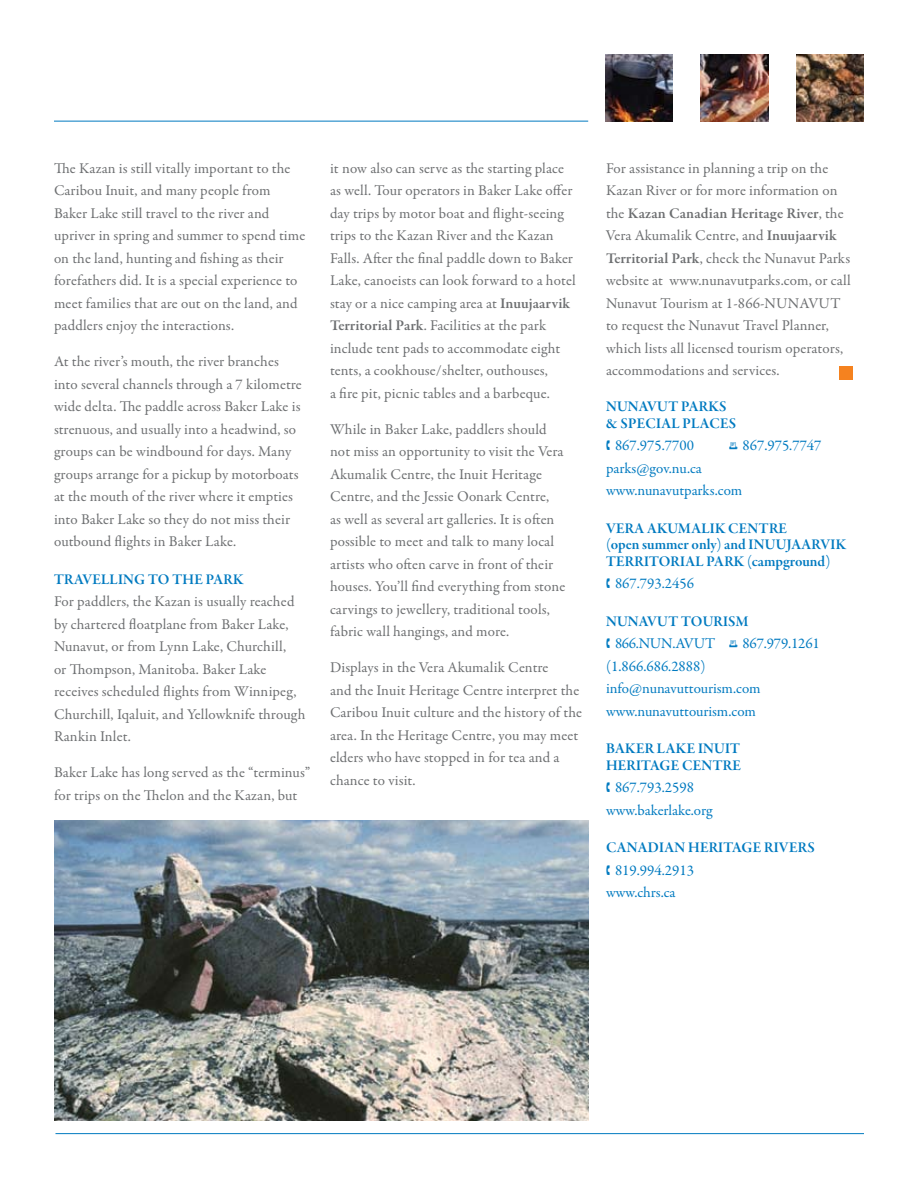
<style>
.page{position:relative;width:918px;height:1188px;background:#fff}
.page>*{position:absolute;margin:0;border:0;box-sizing:border-box;transform-origin:0 0}
.t1{font:15px/22.5px "Garamond Premr Pro";letter-spacing:.005em;color:#6d6f71}
.t2{font:15px/22.5px "Garamond Premr Pro";color:#007ac0}
.t3{font:15px/16.5px "Garamond Premr Pro Smbd Subh";letter-spacing:.015em;color:#007ac0}
.s1{font-weight:600}
.s2{font-family:"Mini Pics Digidings";font-size:13.5px}
.s3{font-family:"Mini Pics Digidings";font-size:12px}
</style>
<div class="page">
<hr style="left:54px;top:121px;width:534px;height:1px;background:#007ac0">
<hr style="left:56px;top:1133px;width:808px;height:1px;background:#007ac0">
<div style="left:840px;top:366px;width:13px;height:14px;background:#f5821f"></div>
<img style="left:796px;top:54px;width:68px;height:68px">
<img style="left:701px;top:54px;width:67px;height:68px">
<img style="left:605px;top:54px;width:68px;height:68px">
<img style="left:54px;top:820px;width:534px;height:300px">
<p class="t1" style="left:54px;top:157px;width:253px">The Kazan is still vitally important to the Caribou Inuit, and many people from Baker Lake still travel to the river and upriver in spring and summer to spend time on the land, hunting and fishing as their forefathers did. It is a special experience to meet families that are out on the land, and paddlers enjoy the interactions.</p>
<p class="t1" style="left:54px;top:351px;width:249px">At the river’s mouth, the river branches into several channels through a 7 kilometre wide delta. The paddle across Baker Lake is strenuous, and usually into a headwind, so groups can be windbound for days. Many groups arrange for a pickup by motorboats at the mouth of the river where it empties into Baker Lake so they do not miss their outbound flights in Baker Lake.</p>
<p class="t3" style="left:54px;top:571px;width:191px">TRAVELLING TO THE PARK</p>
<p class="t1" style="left:54px;top:591px;width:253px">For paddlers, the Kazan is usually reached by chartered floatplane from Baker Lake, Nunavut, or from Lynn Lake, Churchill,<br>or Thompson, Manitoba. Baker Lake receives scheduled flights from Winnipeg, Churchill, Iqaluit, and Yellowknife through Rankin Inlet.</p>
<p class="t1" style="left:54px;top:762px;width:258px">Baker Lake has long served as the “terminus” for trips on the Thelon and the Kazan, but</p>
<p class="t1" style="left:330px;top:157px;width:247px">it now also can serve as the starting place as well. Tour operators in Baker Lake offer day trips by motor boat and flight-seeing trips to the Kazan River and the Kazan Falls. After the final paddle down to Baker Lake, canoeists can look forward to a hotel stay or a nice camping area at <span class="s1">Inuujaarvik Territorial Park</span>. Facilities at the park include tent pads to accommodate eight tents, a cookhouse/shelter, outhouses,<br>a fire pit, picnic tables and a barbeque.</p>
<p class="t1" style="left:330px;top:418px;width:237px">While in Baker Lake, paddlers should not miss an opportunity to visit the Vera Akumalik Centre, the Inuit Heritage Centre, and the Jessie Oonark Centre,<br>as well as several art galleries. It is often possible to meet and talk to many local artists who often carve in front of their houses. You’ll find everything from stone carvings to jewellery, traditional tools, fabric wall hangings, and more.</p>
<p class="t1" style="left:330px;top:657px;width:254px">Displays in the Vera Akumalik Centre<br>and the Inuit Heritage Centre interpret the Caribou Inuit culture and the history of the area. In the Heritage Centre, you may meet elders who have stopped in for tea and a chance to visit.</p>
<p class="t1" style="left:606px;top:157px;width:246px">For assistance in planning a trip on the Kazan River or for more information on the <span class="s1">Kazan Canadian Heritage River</span>, the Vera Akumalik Centre, and <span class="s1">Inuujaarvik Territorial Park</span>, check the Nunavut Parks website at www.nunavutparks.com, or call Nunavut Tourism at 1-866-NUNAV</p>
<p class="t1" style="left:606px;top:292px;width:239px;text-indent:213px">UT to request the Nunavut Travel Planner, which lists all licensed tourism operators, accommodations and services.</p>
<p class="t3" style="left:606px;top:399px;width:132px">NUNAVUT PARKS &amp; SPECIAL PLACES</p>
<p class="t2" style="left:606px;top:435px;width:90px"><span class="s2">Y</span> 867.975.7700</p>
<p class="t2" style="left:729px;top:435px;width:94px"><span class="s3">•</span> 867.975.7747</p>
<p class="t2" style="left:606px;top:457px;width:138px">parks@gov.nu.ca www.nunavutparks.com</p>
<p class="t3" style="left:606px;top:520px;width:242px">VERA AKUMALIK CENTRE<br>(OPEN SUMMER ONLY) AND INUUJAARVIK<br>TERRITORIAL PARK (CAMPGROUND)</p>
<p class="t2" style="left:606px;top:573px;width:90px"><span class="s2">Y</span> 867.793.2456</p>
<p class="t3" style="left:606px;top:613px;width:144px">NUNAVUT TOURISM</p>
<p class="t2" style="left:606px;top:633px;width:215px"><span class="s2">Y</span> 866.NUN.AVUT <span class="s3">•</span> 867.979.1261 (1.866.686.2888) info@nunavuttourism.com www.nunavuttourism.com</p>
<p class="t3" style="left:606px;top:741px;width:136px">BAKER LAKE INUIT<br>HERITAGE CENTRE</p>
<p class="t2" style="left:606px;top:777px;width:108px"><span class="s2">Y</span> 867.793.2598 www.bakerlake.org</p>
<p class="t3" style="left:606px;top:840px;width:211px">CANADIAN HERITAGE RIVERS</p>
<p class="t2" style="left:606px;top:859px;width:90px"><span class="s2">Y</span> 819.994.2913 www.chrs.ca</p>
</div>
